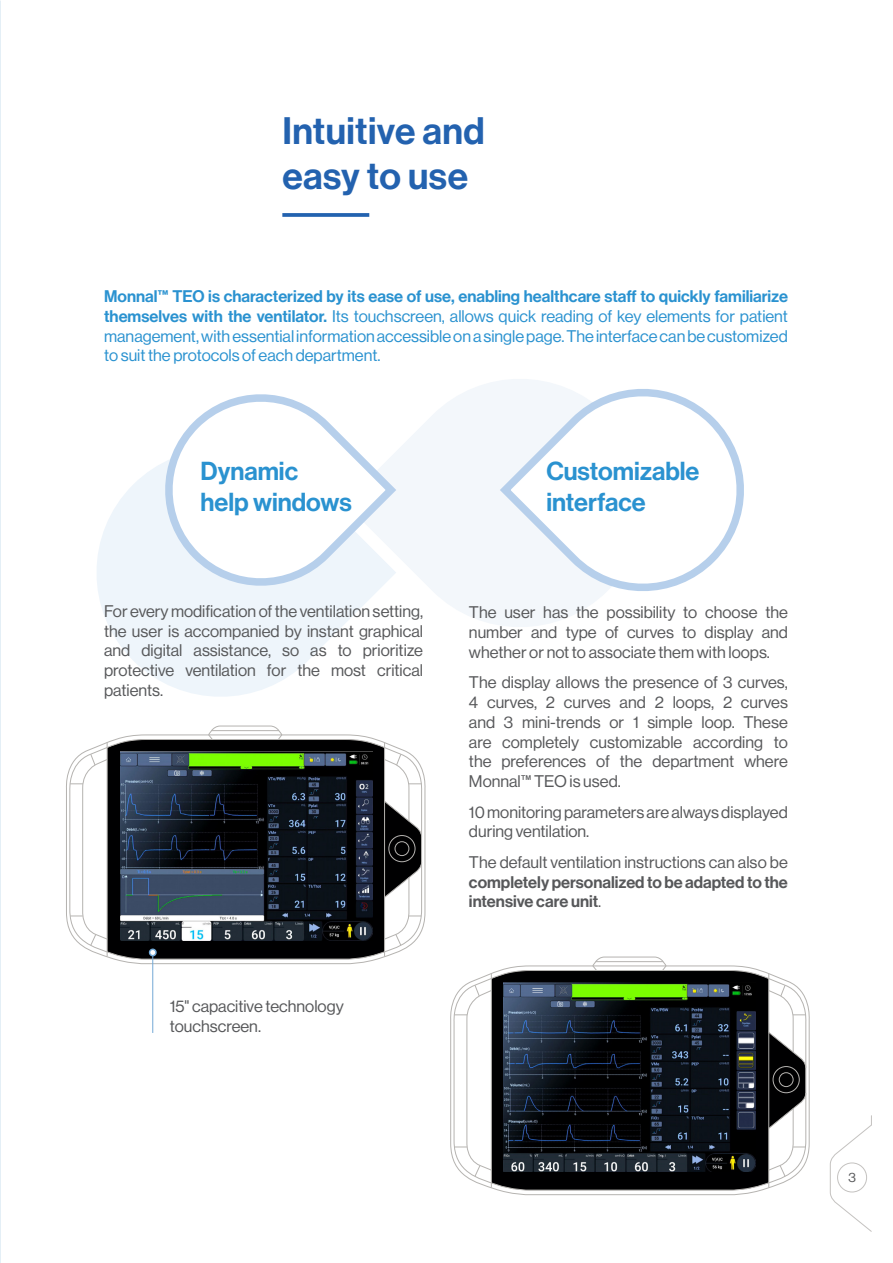
<style>
.page{position:relative;width:893px;height:1263px;background:#fff}
.page>*{position:absolute;margin:0;border:0;box-sizing:border-box;transform-origin:0 0}
.t1{font:37.5px/45px "N Haas Grotesk DS Std 65 Md";letter-spacing:.01em;color:#2362af}
.t2{font:25.5px/30.6px "N Haas Grotesk DS Std 65 Md";color:#2a92d0}
.t3{font:16.5px/19.8px "N Haas Grotesk DS Std 55 Rg";color:#57585a;text-align:justify}
.t4{font:16.5px/19.8px "N Haas Grotesk DS Std 55 Rg";color:#2a92d0;text-align:justify}
.t5{font:16.5px/19.8px "N Haas Grotesk DS Std 65 Md";color:#57585a;text-align:justify}
.t6{font:13.2px "N Haas Grotesk DS Std 55 Rg";color:#57585a}
.s1{font-family:"N Haas Grotesk DS Std 65 Md"}
.s2{font-family:"N Haas Grotesk DS Std 55 Rg"}
</style>
<div class="page">
<svg style="left:830px;top:1116px;width:42px;height:116px"></svg>
<svg style="left:402px;top:379px;width:184px;height:248px;fill:#f3f7fb"></svg>
<svg style="left:97px;top:472px;width:270px;height:225px;fill:#eef5fb"></svg>
<svg style="left:149px;top:394px;width:253px;height:207px"></svg>
<svg style="left:495px;top:383px;width:249px;height:224px"></svg>
<svg style="left:66px;top:734px;width:360px;height:230px"></svg>
<hr style="left:107px;top:742px;width:1px;height:214px;background:#b5b3b0">
<hr style="left:384px;top:743px;width:1px;height:213px;background:#b5b3b0">
<svg style="left:70px;top:754px;width:38px;height:192px"></svg>
<svg style="left:384px;top:861px;width:38px;height:85px"></svg>
<svg style="left:384px;top:754px;width:38px;height:83px"></svg>
<div style="left:389px;top:835px;width:26px;height:27px;border:1px solid #b5b3b0;border-radius:50%"></div>
<div style="left:395px;top:841px;width:14px;height:15px;border:1px solid #b5b3b0;border-radius:50%"></div>
<svg style="left:208px;top:725px;width:74px;height:15px"></svg>
<hr style="left:211px;top:730px;width:68px;height:1px;background:#b5b3b0">
<svg style="left:450px;top:965px;width:360px;height:230px"></svg>
<hr style="left:491px;top:973px;width:1px;height:214px;background:#b5b3b0">
<hr style="left:768px;top:974px;width:1px;height:213px;background:#b5b3b0">
<svg style="left:454px;top:985px;width:38px;height:192px"></svg>
<svg style="left:768px;top:1092px;width:38px;height:85px"></svg>
<svg style="left:768px;top:985px;width:38px;height:83px"></svg>
<div style="left:773px;top:1066px;width:26px;height:27px;border:1px solid #b5b3b0;border-radius:50%"></div>
<div style="left:779px;top:1072px;width:14px;height:15px;border:1px solid #b5b3b0;border-radius:50%"></div>
<svg style="left:592px;top:956px;width:74px;height:15px"></svg>
<hr style="left:596px;top:961px;width:67px;height:1px;background:#b5b3b0">
<img style="left:504px;top:983px;width:251px;height:188px">
<hr style="left:152px;top:951px;width:1px;height:82px;background:#73a9d6">
<div style="left:150px;top:949px;width:6px;height:7px;background:#fff;border-radius:50%"></div>
<div style="left:149px;top:948px;width:8px;height:8px;border:2px solid #73a9d6;border-radius:50%"></div>
<svg style="left:282px;top:213px;width:87px;height:4px"></svg>
<img style="left:121px;top:752px;width:251px;height:189px">
<p class="t1" style="left:282px;top:109px;width:204px">Intuitive and easy to use</p>
<p class="t4" style="left:104px;top:286px;width:685px"><span class="s1">Monnal™ TEO is characterized by its ease of use, enabling healthcare staff to quickly familiarize themselves with the ventilator.</span> Its touchscreen, allows quick reading of key elements for patient management, with essential information accessible on a single page. The interface can be customized to suit the protocols of each department.</p>
<p class="t2" style="left:201px;top:456px;width:99px">Dynamic</p>
<p class="t2" style="left:201px;top:487px;width:153px">help windows</p>
<p class="t3" style="left:104px;top:601px;width:320px">For every modification of the ventilation setting, the user is accompanied by instant graphical and digital assistance, so as to prioritize protective ventilation for the most critical patients.</p>
<p class="t3" style="left:170px;top:996px;width:175px">15" capacitive technology touchscreen.</p>
<p class="t2" style="left:546px;top:456px;width:155px">Customizable interface</p>
<p class="t3" style="left:469px;top:603px;width:320px">The user has the possibility to choose the number and type of curves to display and whether or not to associate them with loops.</p>
<p class="t3" style="left:469px;top:673px;width:320px">The display allows the presence of 3 curves, 4 curves, 2 curves and 2 loops, 2 curves and 3 mini-trends or 1 simple loop. These are completely customizable according to the preferences of the department where Monnal™ TEO is used.</p>
<p class="t3" style="left:469px;top:802px;width:320px">10 monitoring parameters are always displayed during ventilation.</p>
<p class="t5" style="left:469px;top:852px;width:320px"><span class="s2">The default ventilation instructions can also be </span>completely personalized to be adapted to the intensive care unit<span class="s2">.</span></p>
<p class="t6" style="left:848px;top:1170px;width:9px">3</p>
</div>
